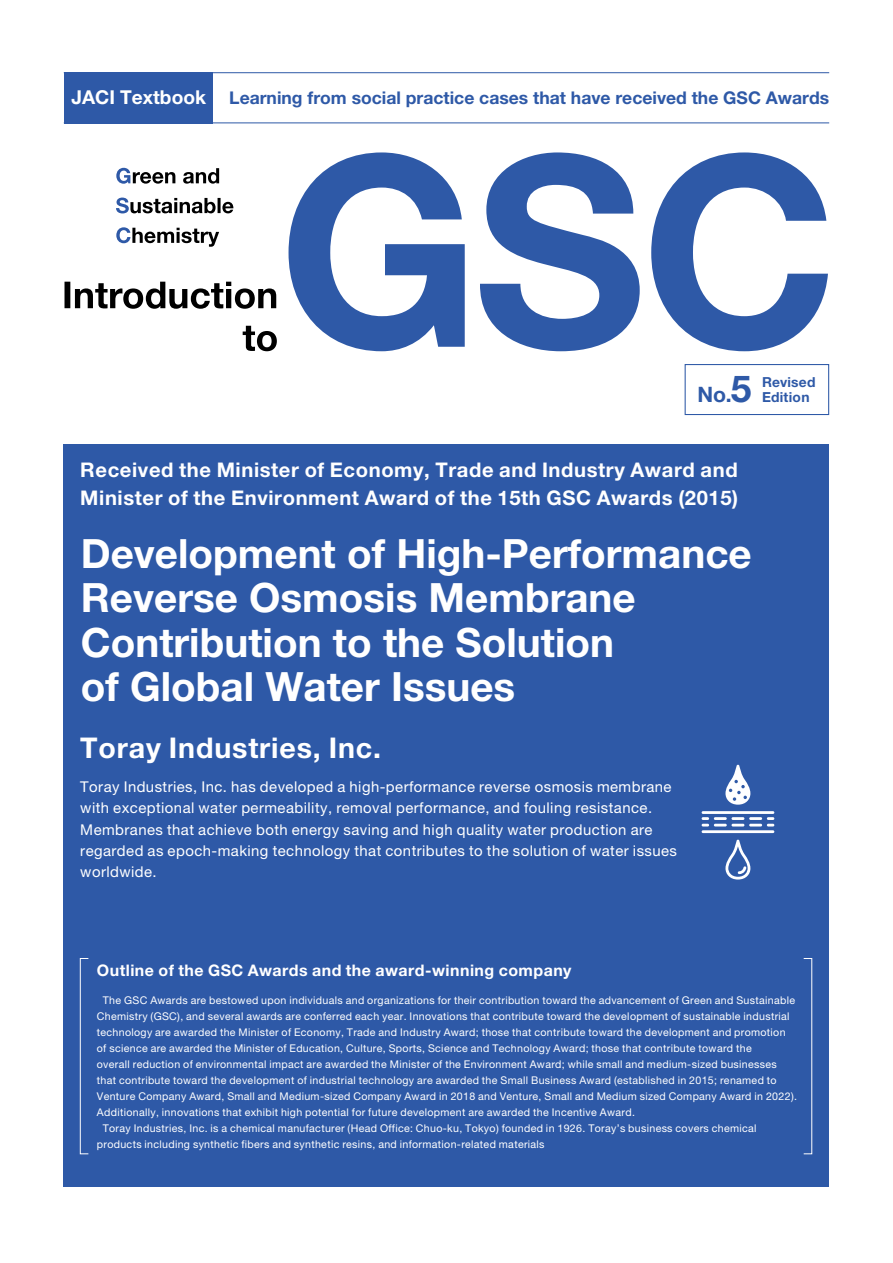
<style>
.page{position:relative;width:893px;height:1263px;background:#fff}
.page>*{position:absolute;margin:0;border:0;box-sizing:border-box;transform-origin:0 0}
.t1{font:700 40.35px/44.7px "Helvetica Neue LT Std";color:#fff}
.t2{font:700 28.5px "Helvetica Neue LT Std";letter-spacing:.03em;color:#fff}
.t3{font:700 21.3px "Helvetica Neue LT Std";color:#2e59a7}
.t4{font:700 20.25px/27.6px "Helvetica Neue LT Std";letter-spacing:.03em;color:#fff}
.t5{font:700 19.2px "Helvetica Neue LT Std";color:#fff}
.t6{font:700 17.55px "Helvetica Neue LT Std";color:#2e59a7}
.t7{font:700 15.9px "Helvetica Neue LT Std";letter-spacing:.03em;color:#fff}
.t8{font:14.85px/21.3px "Helvetica Neue LT Std";letter-spacing:.03em;color:#fff}
.t9{font:700 13.8px/14.9px "Helvetica Neue LT Std";letter-spacing:.015em;color:#2e59a7}
.t10{font:10.65px "Helvetica Neue LT Std";letter-spacing:.03em;color:#fff}
.s1{font-size:37.2px}
</style>
<div class="page">
<div style="left:64px;top:444px;width:765px;height:742px;background:#2e59a7"></div>
<hr style="left:64px;top:72px;width:765px;height:1px;background:#2e59a7">
<hr style="left:64px;top:122px;width:765px;height:1px;background:#2e59a7">
<div style="left:64px;top:72px;width:149px;height:51px;background:#2e59a7"></div>
<div style="left:80px;top:958px;width:9px;height:196px;border:1px solid #fff"></div>
<hr style="left:702px;top:811px;width:72px;height:3px;background:#fff">
<hr style="left:702px;top:830px;width:72px;height:3px;background:#fff">
<svg style="left:702px;top:817px;width:72px;height:9px"></svg>
<svg style="left:725px;top:840px;width:25px;height:39px"></svg>
<svg style="left:725px;top:765px;width:25px;height:40px"></svg>
<svg style="left:289px;top:152px;width:539px;height:199px"></svg>
<svg style="left:116px;top:227px;width:103px;height:20px"></svg>
<svg style="left:116px;top:198px;width:118px;height:15px"></svg>
<svg style="left:116px;top:168px;width:103px;height:16px"></svg>
<svg style="left:243px;top:326px;width:34px;height:25px"></svg>
<svg style="left:65px;top:282px;width:211px;height:27px"></svg>
<div style="left:685px;top:364px;width:144px;height:51px;border:1px solid #2e59a7"></div>
<h3 class="t5" style="left:71px;top:85px;width:136px">JACI Textbook</h3>
<h3 class="t6" style="left:229px;top:86px;width:601px">Learning from social practice cases that have received the GSC Awards</h3>
<h3 class="t3" style="left:697px;top:381px;width:56px">No.<span class="s1">5</span></h3>
<p class="t9" style="left:762px;top:374px;width:55px">Revised<br>Edition</p>
<h3 class="t4" style="left:80px;top:456px;width:659px">Received the Minister of Economy, Trade and Industry Award and<br>Minister of the Environment Award of the 15th GSC Awards (2015)</h3>
<h1 class="t1" style="left:81px;top:530px;width:672px">Development of High-Performance<br>Reverse Osmosis Membrane<br>Contribution to the Solution<br>of Global Water Issues</h1>
<h2 class="t2" style="left:80px;top:730px;width:302px">Toray Industries, Inc.</h2>
<p class="t8" style="left:80px;top:776px;width:598px">Toray Industries, Inc. has developed a high-performance reverse osmosis membrane with exceptional water permeability, removal performance, and fouling resistance.<br>Membranes that achieve both energy saving and high quality water production are regarded as epoch-making technology that contributes to the solution of water issues worldwide.</p>
<h3 class="t7" style="left:97px;top:960px;width:476px">Outline of the GSC Awards and the award-winning company</h3>
<p class="t10" style="left:103px;top:994px;width:694px">The GSC Awards are bestowed upon individuals and organizations for their contribution toward the advancement of Green and Sustainable</p>
<p class="t10" style="left:97px;top:1010px;width:694px">Chemistry (GSC), and several awards are conferred each year. Innovations that contribute toward the development of sustainable industrial</p>
<p class="t10" style="left:97px;top:1026px;width:690px">technology are awarded the Minister of Economy, Trade and Industry Award; those that contribute toward the development and promotion</p>
<p class="t10" style="left:97px;top:1042px;width:656px">of science are awarded the Minister of Education, Culture, Sports, Science and Technology Award; those that contribute toward the</p>
<p class="t10" style="left:97px;top:1058px;width:681px">overall reduction of environmental impact are awarded the Minister of the Environment Award; while small and medium-sized businesses</p>
<p class="t10" style="left:97px;top:1074px;width:681px">that contribute toward the development of industrial technology are awarded the Small Business Award (established in 2015; renamed to</p>
<p class="t10" style="left:97px;top:1090px;width:702px">Venture Company Award, Small and Medium-sized Company Award in 2018 and Venture, Small and Medium sized Company Award in 2022).</p>
<p class="t10" style="left:97px;top:1105px;width:540px">Additionally, innovations that exhibit high potential for future development are awarded the Incentive Award.</p>
<p class="t10" style="left:103px;top:1121px;width:655px">Toray Industries, Inc. is a chemical manufacturer (Head Office: Chuo-ku, Tokyo) founded in 1926. Toray’s business covers chemical</p>
<p class="t10" style="left:97px;top:1137px;width:449px">products including synthetic fibers and synthetic resins, and information-related materials</p>
</div>
